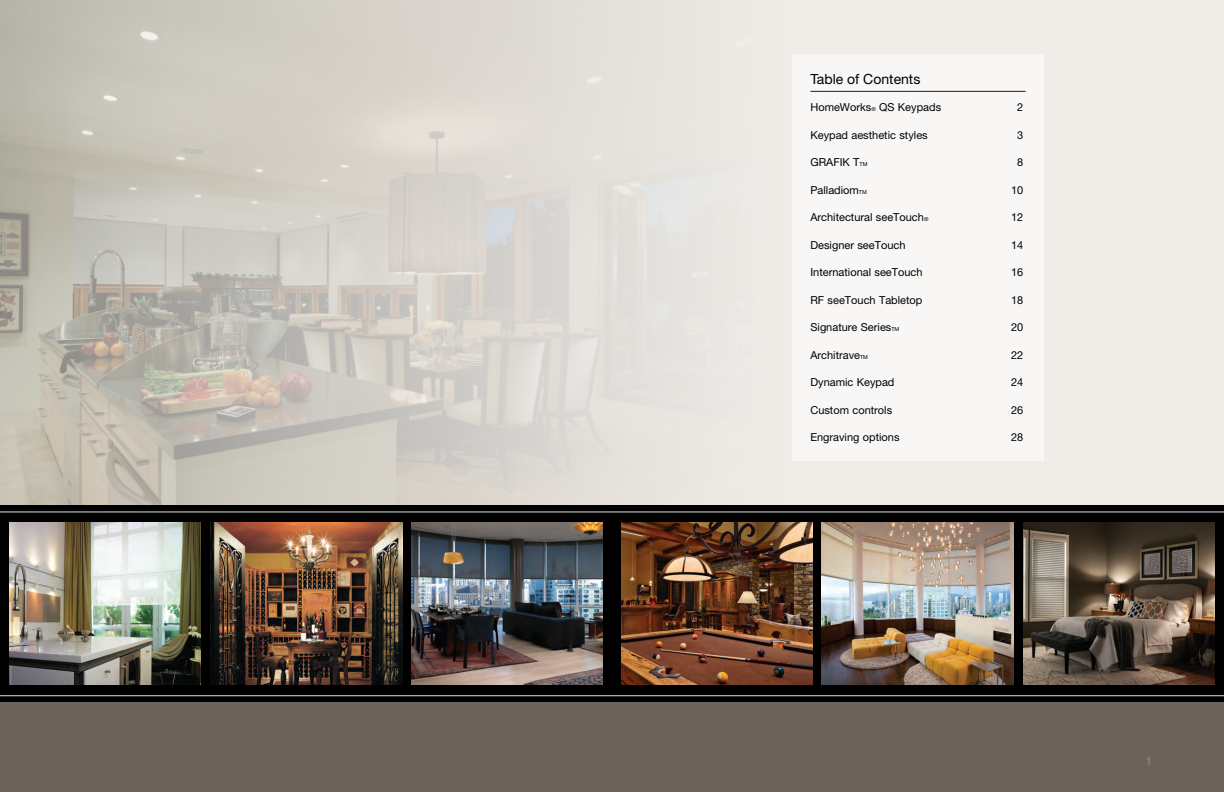
<style>
.page{position:relative;width:1224px;height:792px;background:#fff}
.page>*{position:absolute;margin:0;border:0;box-sizing:border-box;transform-origin:0 0}
.t1{font:14px "Helvetica Neue LT Std";color:#000001}
.Body{font:11px "Helvetica Neue LT Std";color:#000001}
.t2{font:300 11px "Helvetica Neue LT Std";color:#a79f99}
.s1{font-size:5.5px}
</style>
<div class="page">
<div style="left:0;top:0;width:1224px;height:508px;background:#f0ede9"></div>
<img style="left:0;top:0;width:681px;height:505px">
<div style="left:0;top:699px;width:1224px;height:93px;background:#6b6259"></div>
<div style="left:0;top:505px;width:1224px;height:197px;background:#000001"></div>
<img style="left:1023px;top:523px;width:192px;height:162px">
<img style="left:822px;top:523px;width:192px;height:162px">
<img style="left:621px;top:523px;width:192px;height:162px">
<img style="left:411px;top:523px;width:192px;height:162px">
<img style="left:210px;top:523px;width:192px;height:162px">
<img style="left:9px;top:523px;width:192px;height:162px">
<hr style="left:0;top:695px;width:1224px;height:1px;background:#dfe1e0">
<hr style="left:0;top:511px;width:1224px;height:1px;background:#dfe1e0">
<div style="left:792px;top:54px;width:252px;height:407px;background:#f8f7f5"></div>
<hr style="left:810px;top:91px;width:216px;height:1px;background:#231f20">
<p class="t1" style="left:810px;top:70px;width:111px">Table of Contents</p>
<p class="Body" style="left:810px;top:101px;width:132px">HomeWorks<span class="s1">®</span> QS Keypads</p>
<p class="Body" style="left:1017px;top:101px;width:8px">2</p>
<p class="Body" style="left:810px;top:128px;width:119px">Keypad aesthetic styles</p>
<p class="Body" style="left:1017px;top:128px;width:8px">3</p>
<p class="Body" style="left:810px;top:156px;width:59px">GRAFIK T<span class="s1">TM</span></p>
<p class="Body" style="left:1017px;top:156px;width:8px">8</p>
<p class="Body" style="left:810px;top:183px;width:58px">Palladiom<span class="s1">TM</span></p>
<p class="Body" style="left:1011px;top:183px;width:14px">10</p>
<p class="Body" style="left:810px;top:211px;width:119px">Architectural seeTouch<span class="s1">®</span></p>
<p class="Body" style="left:1011px;top:211px;width:14px">12</p>
<p class="Body" style="left:810px;top:238px;width:97px">Designer seeTouch</p>
<p class="Body" style="left:1011px;top:238px;width:14px">14</p>
<p class="Body" style="left:810px;top:266px;width:114px">International seeTouch</p>
<p class="Body" style="left:1011px;top:266px;width:14px">16</p>
<p class="Body" style="left:810px;top:293px;width:114px">RF seeTouch Tabletop</p>
<p class="Body" style="left:1011px;top:293px;width:14px">18</p>
<p class="Body" style="left:810px;top:321px;width:90px">Signature Series<span class="s1">TM</span></p>
<p class="Body" style="left:1011px;top:321px;width:14px">20</p>
<p class="Body" style="left:810px;top:348px;width:59px">Architrave<span class="s1">TM</span></p>
<p class="Body" style="left:1011px;top:348px;width:14px">22</p>
<p class="Body" style="left:810px;top:376px;width:86px">Dynamic Keypad</p>
<p class="Body" style="left:1011px;top:376px;width:14px">24</p>
<p class="Body" style="left:810px;top:403px;width:83px">Custom controls</p>
<p class="Body" style="left:1011px;top:403px;width:14px">26</p>
<p class="Body" style="left:810px;top:431px;width:91px">Engraving options</p>
<p class="Body" style="left:1011px;top:431px;width:14px">28</p>
<p class="t2" style="left:1146px;top:754px;width:8px">1</p>
</div>
